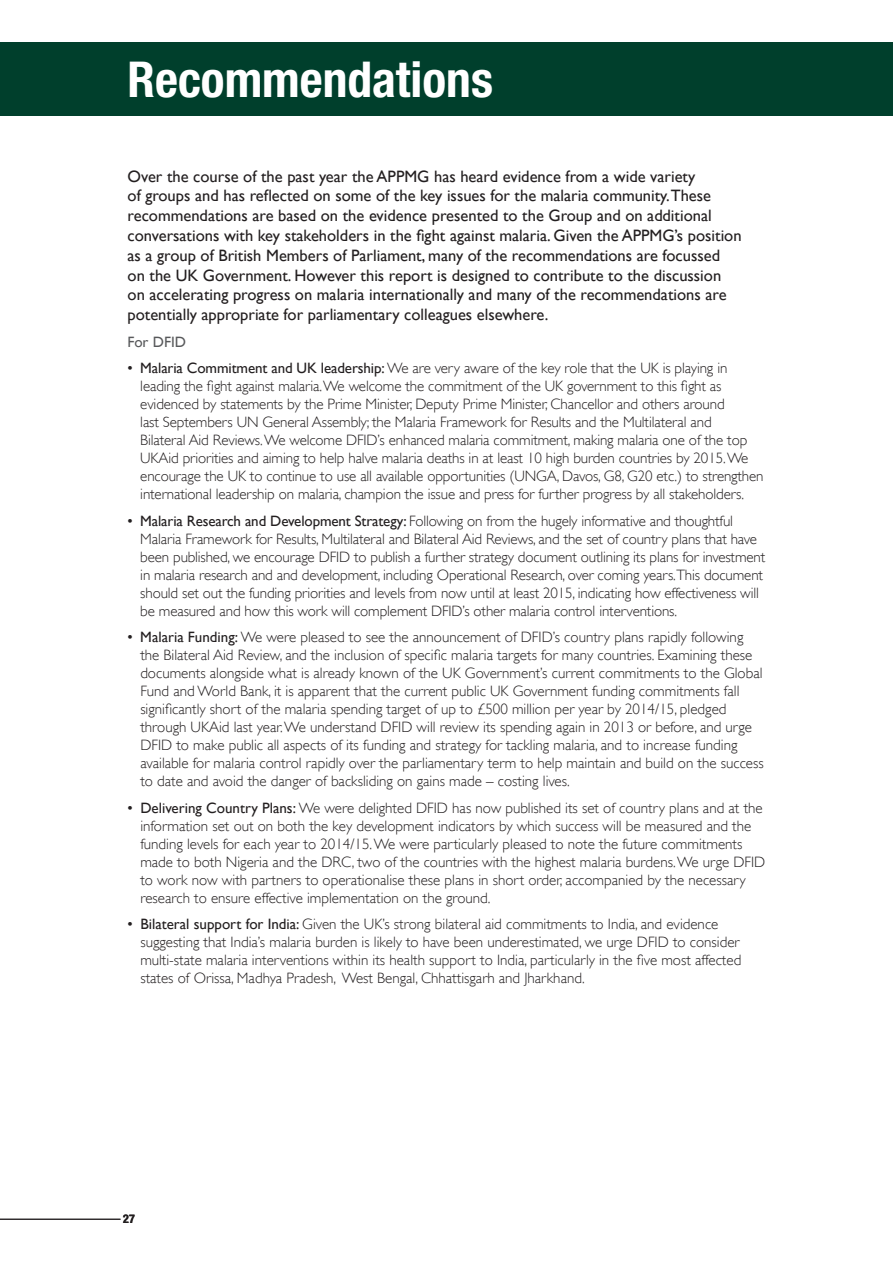
<style>
.page{position:relative;width:893px;height:1263px;background:#fff}
.page>*{position:absolute;margin:0;border:0;box-sizing:border-box;transform-origin:0 0}
.t1{font:700 condensed 49.5px "Helvetica Neue";color:#fff}
.t2{font:16.5px/19.8px "Gill Sans";color:#231f20}
.t3{font:300 15px/18px "Gill Sans";color:#231f20}
.t4{font:15px "Gill Sans";color:#58595b}
.t5{font:700 condensed 12px "Helvetica Neue";color:#231f20}
.s1{font-weight:400}
</style>
<div class="page">
<hr style="left:0;top:1219px;width:120px;height:1px;background:#231f20">
<div style="left:0;top:43px;width:893px;height:73px;background:#003f2c"></div>
<h1 class="t1" style="left:128px;top:62px;width:367px">Recommendations</h1>
<p class="t2" style="left:128px;top:166px;width:616px">Over the course of the past year the APPMG has heard evidence from a wide variety<br>of groups and has reflected on some of the key issues for the malaria community.These recommendations are based on the evidence presented to the Group and on additional conversations with key stakeholders in the fight against malaria. Given the APPMG’s position as a group of British Members of Parliament, many of the recommendations are focussed<br>on the UK Government. However this report is designed to contribute to the discussion on accelerating progress on malaria internationally and many of the recommendations are potentially appropriate for parliamentary colleagues elsewhere.</p>
<p class="t4" style="left:128px;top:333px;width:60px">For DFID</p>
<p class="t3" style="left:140px;top:359px;width:625px;text-indent:-13px"><span class="s1">• Malaria Commitment and UK leadership:</span> We are very aware of the key role that the UK is playing in leading the fight against malaria. We welcome the commitment of the UK government to this fight as evidenced by statements by the Prime Minister, Deputy Prime Minister, Chancellor and others around<br>last Septembers UN General Assembly; the Malaria Framework for Results and the Multilateral and<br>Bilateral Aid Reviews. We welcome DFID’s enhanced malaria commitment, making malaria one of the top UKAid priorities and aiming to help halve malaria deaths in at least 10 high burden countries by 2015. We encourage the UK to continue to use all available opportunities (UNGA, Davos, G8, G20 etc.) to strengthen international leadership on malaria, champion the issue and press for further progress by all stakeholders.</p>
<p class="t3" style="left:140px;top:512px;width:626px;text-indent:-13px"><span class="s1">• Malaria Research and Development Strategy:</span> Following on from the hugely informative and thoughtful Malaria Framework for Results, Multilateral and Bilateral Aid Reviews, and the set of country plans that have been published, we encourage DFID to publish a further strategy document outlining its plans for investment in malaria research and and development, including Operational Research, over coming years.This document should set out the funding priorities and levels from now until at least 2015, indicating how effectiveness will be measured and how this work will complement DFID’s other malaria control interventions.</p>
<p class="t3" style="left:140px;top:628px;width:625px;text-indent:-13px"><span class="s1">• Malaria Funding:</span> We were pleased to see the announcement of DFID’s country plans rapidly following the Bilateral Aid Review, and the inclusion of specific malaria targets for many countries. Examining these documents alongside what is already known of the UK Government’s current commitments to the Global Fund and World Bank, it is apparent that the current public UK Government funding commitments fall significantly short of the malaria spending target of up to £500 million per year by 2014/15, pledged through UKAid last year. We understand DFID will review its spending again in 2013 or before, and urge DFID to make public all aspects of its funding and strategy for tackling malaria, and to increase funding available for malaria control rapidly over the parliamentary term to help maintain and build on the success to date and avoid the danger of backsliding on gains made – costing lives.</p>
<p class="t3" style="left:140px;top:799px;width:626px;text-indent:-13px"><span class="s1">• Delivering Country Plans:</span> We were delighted DFID has now published its set of country plans and at the information set out on both the key development indicators by which success will be measured and the funding levels for each year to 2014/15. We were particularly pleased to note the future commitments made to both Nigeria and the DRC, two of the countries with the highest malaria burdens. We urge DFID to work now with partners to operationalise these plans in short order, accompanied by the necessary research to ensure effective implementation on the ground.</p>
<p class="t3" style="left:140px;top:915px;width:602px;text-indent:-13px"><span class="s1">• Bilateral support for India:</span> Given the UK’s strong bilateral aid commitments to India, and evidence suggesting that India’s malaria burden is likely to have been underestimated, we urge DFID to consider multi-state malaria interventions within its health support to India, particularly in the five most affected states of Orissa, Madhya Pradesh, West Bengal, Chhattisgarh and Jharkhand.</p>
<p class="t5" style="left:123px;top:1214px;width:13px">27</p>
</div>
